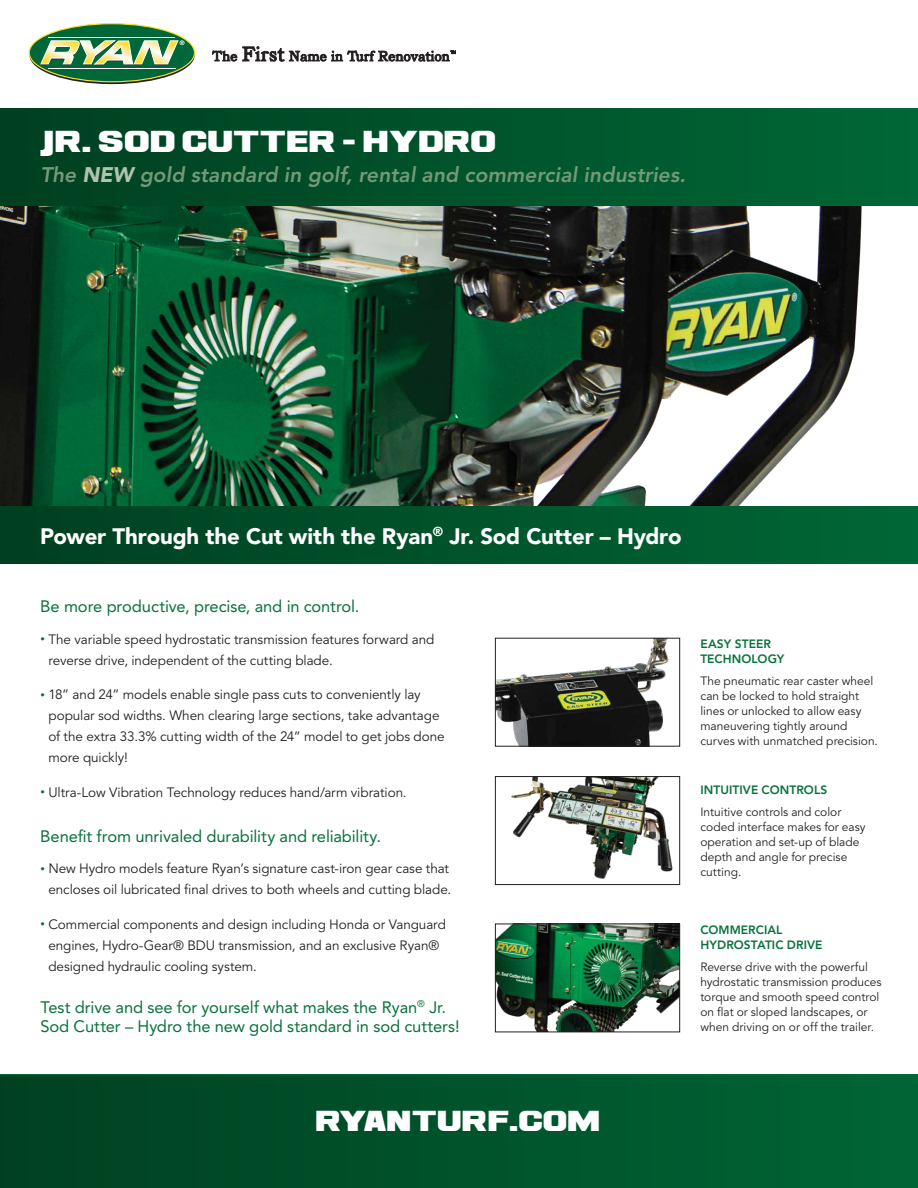
<style>
.page{position:relative;width:918px;height:1188px;background:#fff}
.page>*{position:absolute;margin:0;border:0;box-sizing:border-box;transform-origin:0 0}
.t1{font:23.55px "Ash";color:#fff}
.t2{font:22.5px "Ash";color:#fff}
.t3{font:900 22.2px "Avenir LT Std";letter-spacing:-.01em;color:#fff}
.t4{font:italic 800 21px "Avenir LT Std";letter-spacing:.005em;color:#749976}
.t5{font:16.5px/19.5px "Avenir LT Std";letter-spacing:-.005em;color:#09713c}
.t6{font:13.5px/21px "Avenir LT Std";letter-spacing:-.005em;color:#231f20}
.t7{font:12px/15px "Avenir LT Std";color:#231f20}
.t8{font:800 12px/15px "Avenir LT Std";letter-spacing:.005em;color:#09713c}
.s1{font-weight:900;color:#b1c2af}
.s2{font-size:9px;color:#09713c}
</style>
<div class="page">
<img style="left:497px;top:640px;width:172px;height:104px">
<div style="left:495px;top:638px;width:185px;height:108px;border:1px solid #231f20"></div>
<img style="left:511px;top:778px;width:162px;height:101px">
<div style="left:495px;top:776px;width:185px;height:109px;border:1px solid #231f20"></div>
<img style="left:0;top:206px;width:918px;height:301px">
<img style="left:497px;top:926px;width:181px;height:104px">
<div style="left:495px;top:924px;width:185px;height:108px;border:1px solid #231f20"></div>
<div style="left:0;top:1075px;width:918px;height:113px;background:linear-gradient(to right,#004021,#006535)"></div>
<div style="left:0;top:109px;width:918px;height:97px;background:linear-gradient(to right,#004021,#006736)"></div>
<div style="left:0;top:507px;width:918px;height:57px;background:linear-gradient(to right,#003f21,#006735)"></div>
<svg style="left:29px;top:26px;width:166px;height:58px"></svg>
<div style="left:29px;top:24px;width:166px;height:58px;background:#006838;border-radius:50%"></div>
<div style="left:29px;top:23px;width:166px;height:59px;border:1px solid #fadf23;border-radius:50%"></div>
<hr style="left:49px;top:37px;width:126px;height:1px;background:#fff">
<hr style="left:48px;top:68px;width:128px;height:1px;background:#fff">
<svg style="left:40px;top:40px;width:145px;height:25px"></svg>
<svg style="left:212px;top:47px;width:244px;height:14px"></svg>
<h1 class="t1" style="left:40px;top:128px;width:458px">JR. SOD CUTTER - HYDRO</h1>
<h3 class="t4" style="left:40px;top:162px;width:647px">The <span class="s1">NEW</span> gold standard in golf, rental and commercial industries.</h3>
<h3 class="t3" style="left:40px;top:523px;width:643px">Power Through the Cut with the Ryan<sup>®</sup> Jr. Sod Cutter – Hydro</h3>
<p class="t5" style="left:40px;top:597px;width:321px">Be more productive, precise, and in control.</p>
<p class="t6" style="left:48px;top:629px;width:388px;text-indent:-8px"><span class="s2">•</span> The variable speed hydrostatic transmission features forward and reverse drive, independent of the cutting blade.</p>
<p class="t6" style="left:48px;top:684px;width:398px;text-indent:-8px"><span class="s2">•</span> 18” and 24” models enable single pass cuts to conveniently lay popular sod widths. When clearing large sections, take advantage of the extra 33.3% cutting width of the 24” model to get jobs done more quickly!</p>
<p class="t6" style="left:40px;top:782px;width:368px"><span class="s2">•</span> Ultra-Low Vibration Technology reduces hand/arm vibration.</p>
<p class="t5" style="left:40px;top:826px;width:342px">Benefit from unrivaled durability and reliability.</p>
<p class="t6" style="left:40px;top:858px;width:412px;text-align:center"><span class="s2">•</span> New Hydro models feature Ryan’s signature cast-iron gear case that encloses oil lubricated final drives to both wheels and cutting blade.</p>
<p class="t6" style="left:48px;top:914px;width:399px;text-indent:-8px"><span class="s2">•</span> Commercial components and design including Honda or Vanguard engines, Hydro-Gear® BDU transmission, and an exclusive Ryan® designed hydraulic cooling system.</p>
<p class="t5" style="left:40px;top:997px;width:421px">Test drive and see for yourself what makes the Ryan<sup>®</sup> Jr.<br>Sod Cutter – Hydro the new gold standard in sod cutters!</p>
<p class="t8" style="left:700px;top:637px;width:86px">EASY STEER<br>TECHNOLOGY</p>
<p class="t7" style="left:700px;top:674px;width:179px">The pneumatic rear caster wheel can be locked to hold straight lines or unlocked to allow easy maneuvering tightly around curves with unmatched precision.</p>
<p class="t8" style="left:700px;top:783px;width:129px">INTUITIVE CONTROLS</p>
<p class="t7" style="left:700px;top:805px;width:167px">Intuitive controls and color coded interface makes for easy operation and set-up of blade depth and angle for precise cutting.</p>
<p class="t8" style="left:700px;top:922px;width:124px">COMMERCIAL<br>HYDROSTATIC DRIVE</p>
<p class="t7" style="left:700px;top:960px;width:183px">Reverse drive with the powerful hydrostatic transmission produces torque and smooth speed control on flat or sloped landscapes, or when driving on or off the trailer.</p>
<h2 class="t2" style="left:317px;top:1108px;width:286px">RYANTURF.COM</h2>
</div>
